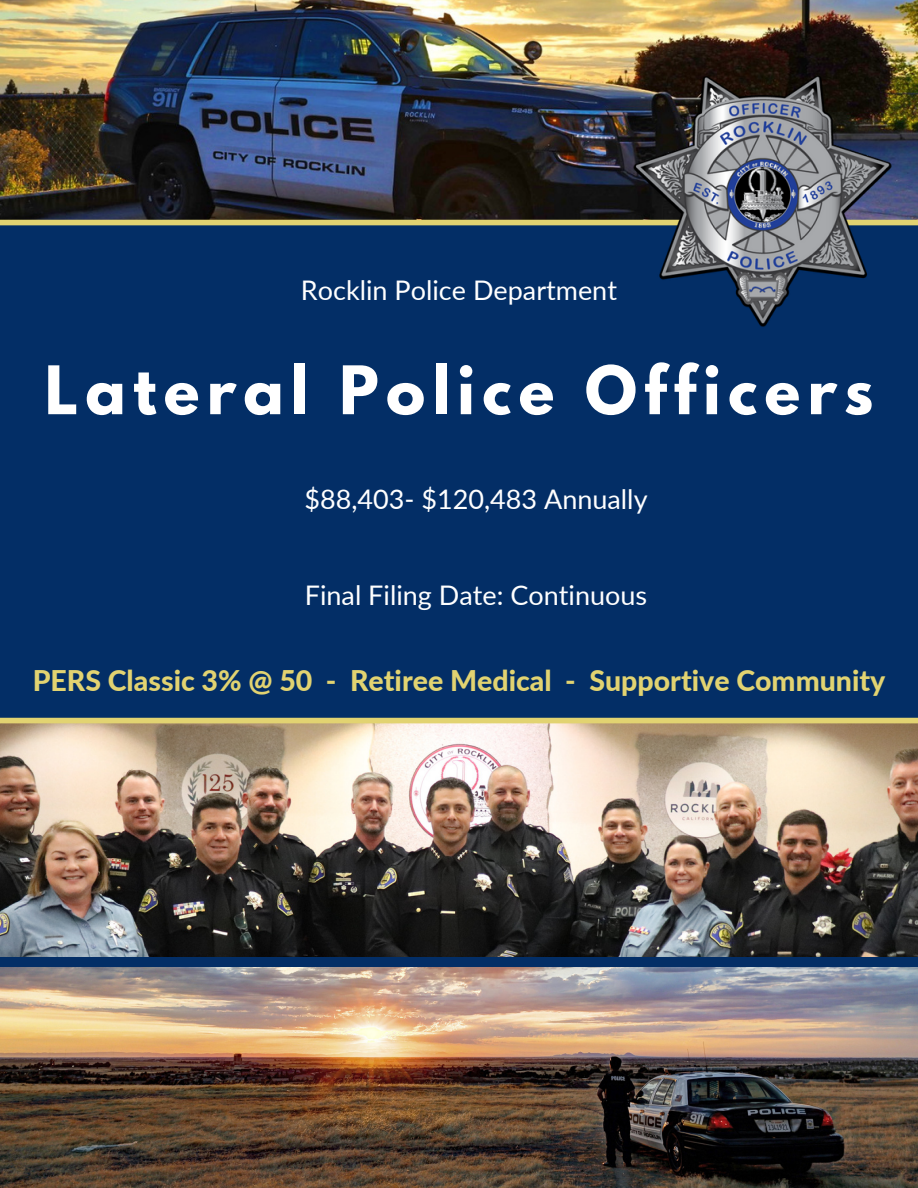
<style>
.page{position:relative;width:918px;height:1188px;background:#032e66}
.page>*{position:absolute;margin:0;border:0;box-sizing:border-box;transform-origin:0 0}
.t1{font:700 59.25px "League Spartan";letter-spacing:.12em;color:#fff}
.t2{font:800 28.5px "Lato";color:#e2d371}
.t3{font:27px "Lato";color:#fff}
</style>
<div class="page">
<img style="left:0;top:723px;width:918px;height:233px">
<img style="left:0;top:968px;width:918px;height:220px">
<img style="left:0;top:0;width:918px;height:220px">
<div style="left:0;top:220px;width:918px;height:5px;background:#e2d371"></div>
<img style="left:617px;top:0;width:291px;height:327px">
<div style="left:0;top:718px;width:918px;height:5px;background:#e2d371"></div>
<p class="t3" style="left:301px;top:274px;width:318px">Rocklin Police Department</p>
<h1 class="t1" style="left:45px;top:361px;width:830px">Lateral Police Officers</h1>
<p class="t3" style="left:304px;top:482px;width:345px">$88,403- $120,483 Annually</p>
<p class="t3" style="left:305px;top:578px;width:344px">Final Filing Date: Continuous</p>
<p class="t2" style="left:33px;top:663px;width:854px">PERS Classic 3% @ 50 - Retiree Medical - Supportive Community</p>
</div>
